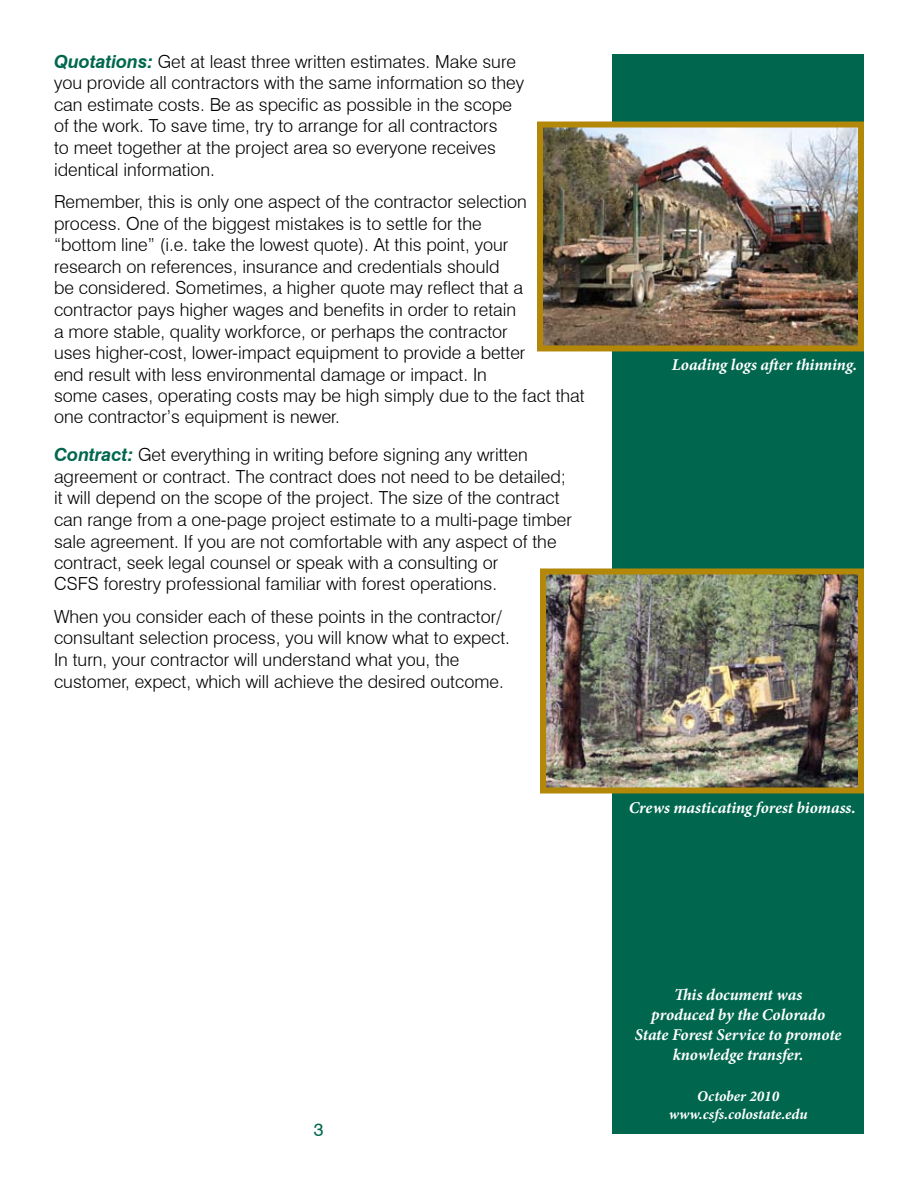
<style>
.page{position:relative;width:918px;height:1188px;background:#fff}
.page>*{position:absolute;margin:0;border:0;box-sizing:border-box;transform-origin:0 0}
.t1{font:300 18px/21.6px "Swiss 721 BT";color:#000}
.t2{font:18px "Swiss 721 BT";color:#00674e}
.t3{font:italic 700 16.5px/19.8px "Minion Pro";letter-spacing:-.005em;color:#fff;text-align:center}
.t4{font:italic 700 15px/18px "Minion Pro";color:#fff;text-align:center}
.s1{font-weight:700;font-style:italic;color:#00674e}
</style>
<div class="page">
<div style="left:612px;top:54px;width:252px;height:1080px;background:#00674e"></div>
<img style="left:547px;top:575px;width:310px;height:212px">
<div style="left:540px;top:568px;width:324px;height:226px;border:6px solid #b38708"></div>
<img style="left:544px;top:129px;width:313px;height:215px">
<div style="left:537px;top:122px;width:327px;height:229px;border:6px solid #b38708"></div>
<p class="t1" style="left:54px;top:50px;width:472px"><span class="s1">Quotations:</span> Get at least three written estimates. Make sure you provide all contractors with the same information so they can estimate costs. Be as specific as possible in the scope of the work. To save time, try to arrange for all contractors<br>to meet together at the project area so everyone receives identical information.</p>
<p class="t1" style="left:54px;top:191px;width:532px">Remember, this is only one aspect of the contractor selection process. One of the biggest mistakes is to settle for the<br>“bottom line” (i.e. take the lowest quote). At this point, your<br>research on references, insurance and credentials should<br>be considered. Sometimes, a higher quote may reflect that a contractor pays higher wages and benefits in order to retain<br>a more stable, quality workforce, or perhaps the contractor<br>uses higher-cost, lower-impact equipment to provide a better<br>end result with less environmental damage or impact. In<br>some cases, operating costs may be high simply due to the fact that one contractor’s equipment is newer.</p>
<p class="t1" style="left:54px;top:444px;width:519px"><span class="s1">Contract:</span> Get everything in writing before signing any written agreement or contract. The contract does not need to be detailed; it will depend on the scope of the project. The size of the contract can range from a one-page project estimate to a multi-page timber sale agreement. If you are not comfortable with any aspect of the</p>
<p class="t1" style="left:54px;top:552px;width:446px">contract, seek legal counsel or speak with a consulting or<br>CSFS forestry professional familiar with forest operations.</p>
<p class="t1" style="left:54px;top:606px;width:458px">When you consider each of these points in the contractor/ consultant selection process, you will know what to expect.<br>In turn, your contractor will understand what you, the customer, expect, which will achieve the desired outcome.</p>
<p class="t3" style="left:672px;top:355px;width:187px">Loading logs after thinning.</p>
<p class="t3" style="left:629px;top:798px;width:229px">Crews masticating forest biomass.</p>
<p class="t2" style="left:314px;top:1118px;width:11px">3</p>
<p class="t3" style="left:635px;top:985px;width:208px">This document was<br>produced by the Colorado<br>State Forest Service to promote knowledge transfer.</p>
<p class="t4" style="left:669px;top:1087px;width:140px">October 2010 www.csfs.colostate.edu</p>
</div>
